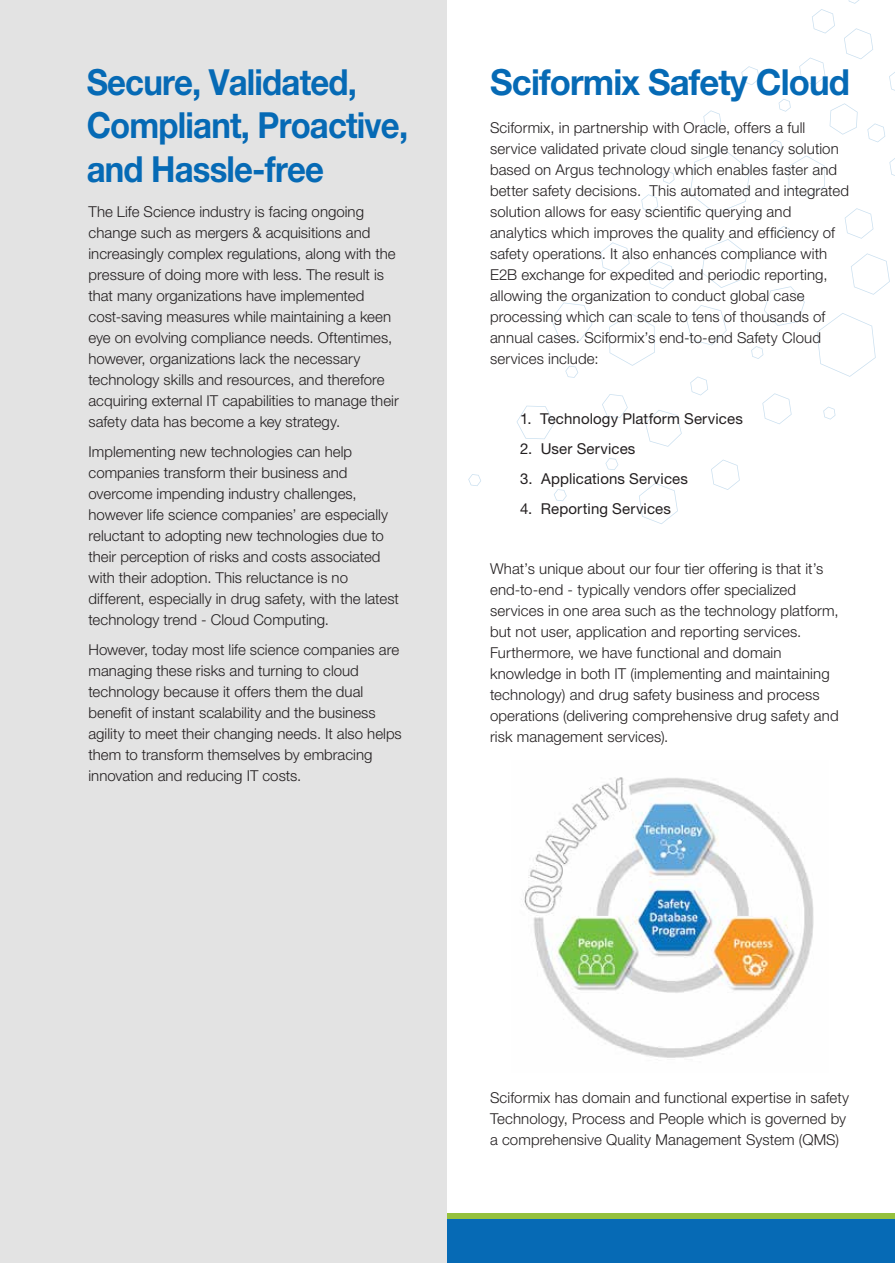
<style>
.page{position:relative;width:895px;height:1263px;background:#fff}
.page>*{position:absolute;margin:0;border:0;box-sizing:border-box;transform-origin:0 0}
.t1{font:700 36px/43.2px "Helvetica Neue LT Std";letter-spacing:-.025em;color:#066ab5;scale:.91 1}
.t2{font:700 36px "Helvetica Neue LT Std";letter-spacing:-.025em;color:#066ab5;scale:.96 1}
.t3{font:300 15px/21px "Helvetica Neue LT Std";letter-spacing:.005em;color:#231f20}
.t4{font:15px "Helvetica Neue LT Std";letter-spacing:.01em;color:#231f20}
</style>
<div class="page">
<div style="left:0;top:1213px;width:894px;height:7px;background:#95c13d"></div>
<div style="left:0;top:1220px;width:894px;height:43px;background:#066ab5"></div>
<svg style="left:446px;top:0;width:448px;height:88px"></svg>
<div style="left:0;top:0;width:446px;height:1263px;background:#e3e3e3"></div>
<img style="left:523px;top:777px;width:291px;height:281px">
<h1 class="t1" style="left:87px;top:60px;width:298px">Secure, Validated,</h1>
<h1 class="t2" style="left:490px;top:60px;width:376px">Sciformix Safety Cloud</h1>
<h1 class="t1" style="left:87px;top:103px;width:354px">Compliant, Proactive, and Hassle-free</h1>
<p class="t3" style="left:88px;top:200px;width:312px">The Life Science industry is facing ongoing change such as mergers &amp; acquisitions and increasingly complex regulations, along with the pressure of doing more with less. The result is that many organizations have implemented cost-saving measures while maintaining a keen eye on evolving compliance needs. Oftentimes, however, organizations lack the necessary technology skills and resources, and therefore acquiring external IT capabilities to manage their safety data has become a key strategy.</p>
<p class="t3" style="left:88px;top:440px;width:312px">Implementing new technologies can help companies transform their business and overcome impending industry challenges, however life science companies’ are especially reluctant to adopting new technologies due to their perception of risks and costs associated with their adoption. This reluctance is no different, especially in drug safety, with the latest technology trend - Cloud Computing.</p>
<p class="t3" style="left:88px;top:638px;width:315px">However, today most life science companies are managing these risks and turning to cloud technology because it offers them the dual benefit of instant scalability and the business agility to meet their changing needs. It also helps them to transform themselves by embracing innovation and reducing IT costs.</p>
<p class="t3" style="left:490px;top:117px;width:360px">Sciformix, in partnership with Oracle, offers a full service validated private cloud single tenancy solution based on Argus technology which enables faster and better safety decisions. This automated and integrated solution allows for easy scientific querying and analytics which improves the quality and efficiency of safety operations. It also enhances compliance with E2B exchange for expedited and periodic reporting, allowing the organization to conduct global case processing which can scale to tens of thousands of annual cases. Sciformix’s end-to-end Safety Cloud services include:</p>
<p class="t4" style="left:520px;top:410px;width:224px">1. Technology Platform Services</p>
<p class="t4" style="left:520px;top:440px;width:117px">2. User Services</p>
<p class="t4" style="left:520px;top:470px;width:169px">3. Applications Services</p>
<p class="t4" style="left:520px;top:500px;width:152px">4. Reporting Services</p>
<p class="t3" style="left:490px;top:558px;width:350px">What’s unique about our four tier offering is that it’s end-to-end - typically vendors offer specialized services in one area such as the technology platform, but not user, application and reporting services.<br>Furthermore, we have functional and domain knowledge in both IT (implementing and maintaining technology) and drug safety business and process operations (delivering comprehensive drug safety and risk management services).</p>
<p class="t3" style="left:490px;top:1087px;width:360px">Sciformix has domain and functional expertise in safety<br>Technology, Process and People which is governed by a comprehensive Quality Management System (QMS)</p>
</div>
